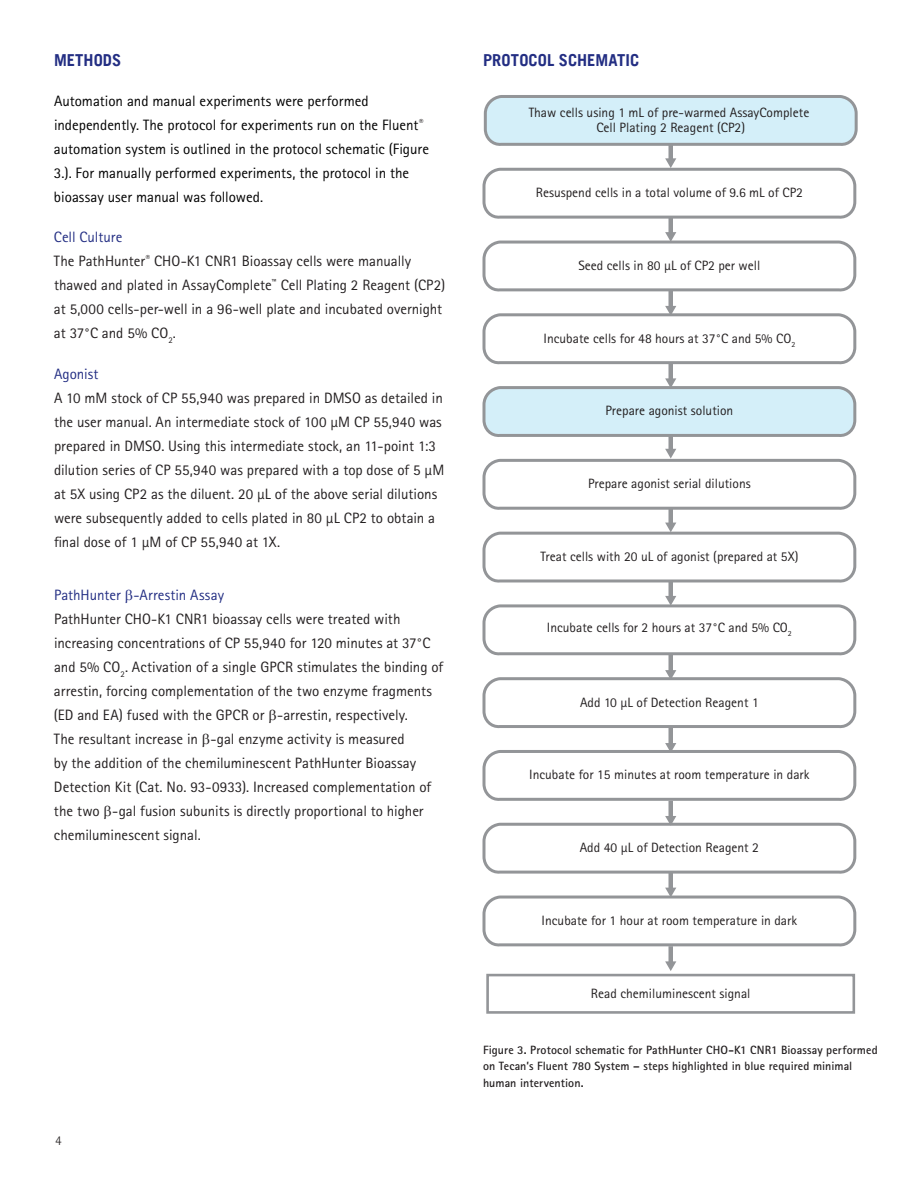
<style>
.page{position:relative;width:918px;height:1188px;background:#fff}
.page>*{position:absolute;margin:0;border:0;box-sizing:border-box;transform-origin:0 0}
.t1{font:700 16.5px "Trade Gothic LT";letter-spacing:.005em;color:#232e83}
.t2{font:15px/24px "Rotis Sans Serif Std";color:#231f20}
.t3{font:15px/24px "Rotis Sans Serif Std";color:#000}
.t4{font:15px "Rotis Sans Serif Std";color:#232e83}
.t5{font:13.5px/15px "Rotis Sans Serif Std";color:#231f20;text-align:center}
.t6{font:300 13.5px "Rotis Sans Serif Std";color:#231f20}
.t7{font:700 12px/16.5px "Rotis Sans Serif Std";letter-spacing:.005em;color:#231f20}
.s1{color:#232e83}
</style>
<div class="page">
<div style="left:486px;top:974px;width:369px;height:40px;border:3px solid #939598"></div>
<hr style="left:669px;top:143px;width:4px;height:17px;background:#939598">
<hr style="left:669px;top:217px;width:4px;height:17px;background:#939598">
<hr style="left:669px;top:291px;width:4px;height:17px;background:#939598">
<hr style="left:669px;top:363px;width:4px;height:17px;background:#939598">
<hr style="left:669px;top:434px;width:4px;height:16px;background:#939598">
<hr style="left:669px;top:507px;width:4px;height:17px;background:#939598">
<hr style="left:669px;top:581px;width:4px;height:17px;background:#939598">
<hr style="left:669px;top:655px;width:4px;height:17px;background:#939598">
<hr style="left:669px;top:728px;width:4px;height:17px;background:#939598">
<hr style="left:669px;top:801px;width:4px;height:17px;background:#939598">
<hr style="left:669px;top:872px;width:4px;height:17px;background:#939598">
<hr style="left:669px;top:946px;width:4px;height:17px;background:#939598">
<svg style="left:665px;top:961px;width:11px;height:10px"></svg>
<svg style="left:483px;top:95px;width:375px;height:50px;background:#cde4ee"></svg>
<svg style="left:482px;top:158px;width:375px;height:60px"></svg>
<svg style="left:482px;top:232px;width:375px;height:59px"></svg>
<svg style="left:482px;top:306px;width:375px;height:58px"></svg>
<svg style="left:482px;top:378px;width:375px;height:58px;background:#d4e8f0"></svg>
<svg style="left:482px;top:449px;width:375px;height:60px"></svg>
<svg style="left:482px;top:523px;width:375px;height:59px"></svg>
<svg style="left:482px;top:596px;width:375px;height:59px"></svg>
<svg style="left:482px;top:670px;width:375px;height:57px"></svg>
<svg style="left:482px;top:743px;width:375px;height:57px"></svg>
<svg style="left:482px;top:816px;width:375px;height:57px"></svg>
<svg style="left:482px;top:888px;width:375px;height:58px"></svg>
<p class="t1" style="left:54px;top:50px;width:69px">METHODS</p>
<p class="t3" style="left:54px;top:89px;width:377px">Automation and manual experiments were performed independently. The protocol for experiments run on the Fluent<sup>® </sup>automation system is outlined in the protocol schematic (Figure 3.). For manually performed experiments, the protocol in the bioassay user manual was followed.</p>
<p class="t2" style="left:54px;top:225px;width:393px"><span class="s1">Cell Culture<br></span>The PathHunter<sup>®</sup> CHO-K1 CNR1 Bioassay cells were manually thawed and plated in AssayComplete<sup>™</sup> Cell Plating 2 Reagent (CP2) at 5,000 cells-per-well in a 96-well plate and incubated overnight at 37°C and 5% CO<sub>2</sub>.</p>
<p class="t4" style="left:54px;top:365px;width:46px">Agonist</p>
<p class="t2" style="left:54px;top:386px;width:392px">A 10 mM stock of CP 55,940 was prepared in DMSO as detailed in the user manual. An intermediate stock of 100 µM CP 55,940 was prepared in DMSO. Using this intermediate stock, an 11-point 1:3 dilution series of CP 55,940 was prepared with a top dose of 5 µM at 5X using CP2 as the diluent. 20 µL of the above serial dilutions were subsequently added to cells plated in 80 µL CP2 to obtain a final dose of 1 µM of CP 55,940 at 1X.</p>
<p class="t4" style="left:54px;top:586px;width:172px">PathHunter -Arrestin Assay</p>
<p class="t2" style="left:54px;top:607px;width:391px">PathHunter CHO-K1 CNR1 bioassay cells were treated with increasing concentrations of CP 55,940 for 120 minutes at 37°C and 5% CO<sub>2</sub>. Activation of a single GPCR stimulates the binding of arrestin, forcing complementation of the two enzyme fragments (ED and EA) fused with the GPCR or -arrestin, respectively.<br>The resultant increase in -gal enzyme activity is measured<br>by the addition of the chemiluminescent PathHunter Bioassay Detection Kit (Cat. No. 93-0933). Increased complementation of the two -gal fusion subunits is directly proportional to higher chemiluminescent signal.</p>
<p class="t6" style="left:55px;top:1133px;width:8px">4</p>
<p class="t1" style="left:483px;top:50px;width:158px">PROTOCOL SCHEMATIC</p>
<p class="t5" style="left:529px;top:105px;width:282px">Thaw cells using 1 mL of pre-warmed AssayComplete<br>Cell Plating 2 Reagent (CP2)</p>
<p class="t5" style="left:536px;top:185px;width:269px">Resuspend cells in a total volume of 9.6 mL of CP2</p>
<p class="t5" style="left:578px;top:258px;width:183px">Seed cells in 80 µL of CP2 per well</p>
<p class="t5" style="left:544px;top:331px;width:253px">Incubate cells for 48 hours at 37°C and 5% CO<sub>2</sub></p>
<p class="t5" style="left:605px;top:403px;width:129px">Prepare agonist solution</p>
<p class="t5" style="left:588px;top:476px;width:164px">Prepare agonist serial dilutions</p>
<p class="t5" style="left:540px;top:549px;width:260px">Treat cells with 20 uL of agonist (prepared at 5X)</p>
<p class="t5" style="left:547px;top:620px;width:247px">Incubate cells for 2 hours at 37°C and 5% CO<sub>2</sub></p>
<p class="t5" style="left:580px;top:695px;width:180px">Add 10 µL of Detection Reagent 1</p>
<p class="t5" style="left:529px;top:767px;width:282px">Incubate for 15 minutes at room temperature in dark</p>
<p class="t5" style="left:580px;top:840px;width:181px">Add 40 µL of Detection Reagent 2</p>
<p class="t5" style="left:542px;top:913px;width:257px">Incubate for 1 hour at room temperature in dark</p>
<p class="t5" style="left:591px;top:986px;width:161px">Read chemiluminescent signal</p>
<p class="t7" style="left:483px;top:1041px;width:396px">Figure 3. Protocol schematic for PathHunter CHO-K1 CNR1 Bioassay performed on Tecan’s Fluent 780 System – steps highlighted in blue required minimal human intervention.</p>
</div>
